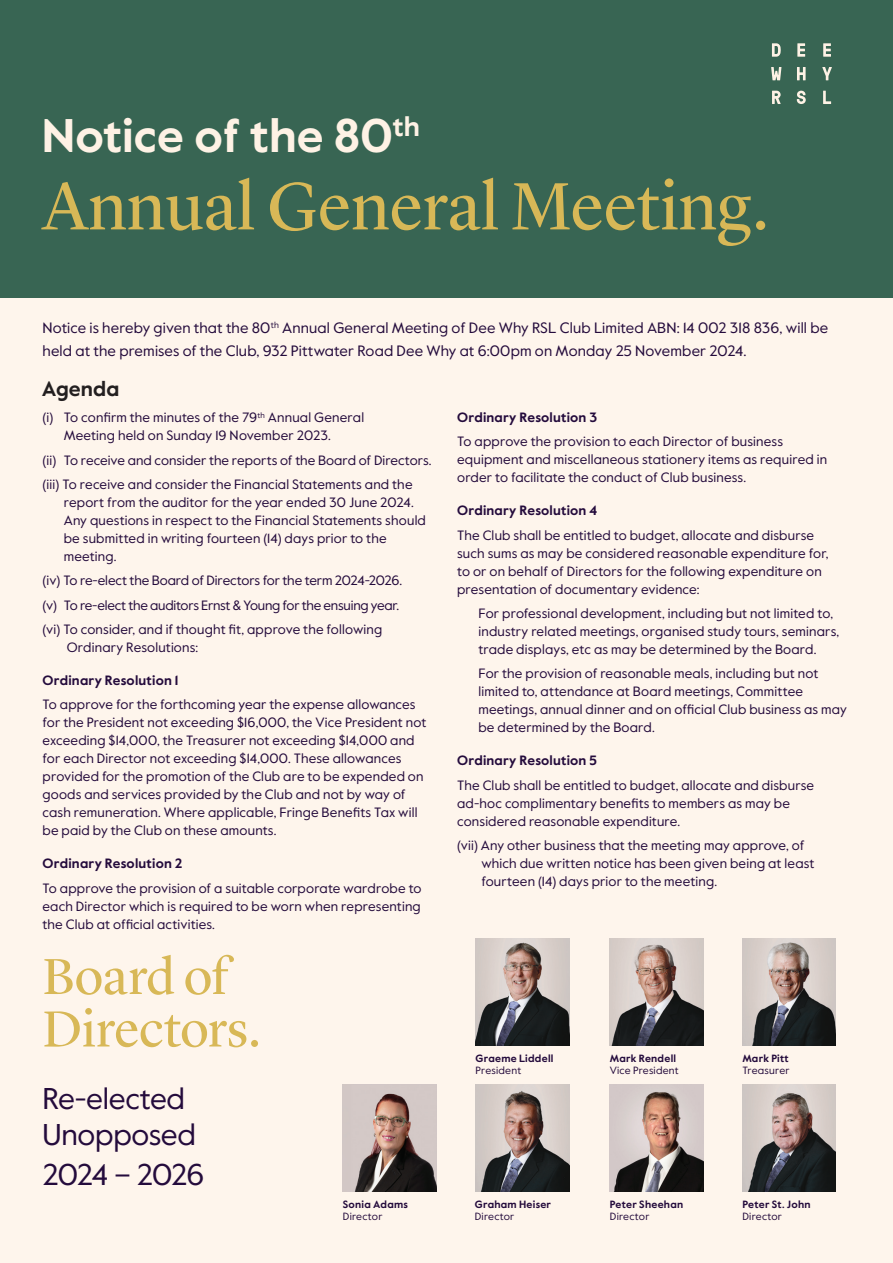
<style>
.page{position:relative;width:893px;height:1263px;background:#fef5ec}
.page>*{position:absolute;margin:0;border:0;box-sizing:border-box;transform-origin:0 0}
.t1{font:69.45px "Lyon Display";color:#d8b857}
.t2{font:52.5px/52.5px "Lyon Display";letter-spacing:-.01em;color:#d8b857}
.t3{font:700 47.1px "Value Sans";color:#fef2e5}
.t4{font:30px/36px "Value Sans";letter-spacing:-.01em;color:#240b3c}
.t5{font:30px "Value Sans";letter-spacing:-.04em;color:#240b3c}
.t6{font:700 21px "Value Sans";letter-spacing:.005em;color:#231f20}
.t7{font:15px/22.5px "Value Sans";letter-spacing:.01em;color:#240b3c}
.t8{font:13.5px/18px "Value Sans";letter-spacing:.015em;color:#240b3c}
.t9{font:13.5px/24.5px "Value Sans";letter-spacing:-.015em;color:#240b3c}
.t10{font:700 13.5px "Value Sans";letter-spacing:.015em;color:#240b3c}
.t11{font:700 10.5px "Value Sans";letter-spacing:.025em;color:#240b3c}
.t12{font:10.5px "Value Sans";letter-spacing:.02em;color:#240b3c}
</style>
<div class="page">
<div style="left:0;top:0;width:893px;height:297px;background:#386553"></div>
<svg style="left:772px;top:43px;width:9px;height:14px"></svg>
<svg style="left:823px;top:43px;width:8px;height:14px"></svg>
<svg style="left:771px;top:67px;width:10px;height:13px"></svg>
<svg style="left:822px;top:67px;width:10px;height:13px"></svg>
<svg style="left:772px;top:91px;width:9px;height:13px"></svg>
<svg style="left:797px;top:43px;width:8px;height:14px"></svg>
<svg style="left:797px;top:67px;width:9px;height:13px"></svg>
<svg style="left:797px;top:91px;width:9px;height:13px"></svg>
<svg style="left:823px;top:91px;width:8px;height:13px"></svg>
<img style="left:476px;top:938px;width:93px;height:107px">
<img style="left:610px;top:938px;width:93px;height:107px">
<img style="left:476px;top:1084px;width:93px;height:107px">
<img style="left:742px;top:938px;width:94px;height:107px">
<img style="left:742px;top:1084px;width:94px;height:107px">
<img style="left:610px;top:1084px;width:93px;height:107px">
<img style="left:343px;top:1084px;width:93px;height:107px">
<h3 class="t3" style="left:42px;top:107px;width:379px">Notice of the 80<sup>th</sup></h3>
<h1 class="t1" style="left:42px;top:154px;width:729px">Annual General Meeting.</h1>
<p class="t7" style="left:43px;top:317px;width:787px">Notice is hereby given that the 80<sup>th</sup> Annual General Meeting of Dee Why RSL Club Limited ABN: 14 002 318 836, will be held at the premises of the Club, 932 Pittwater Road Dee Why at 6:00pm on Monday 25 November 2024.</p>
<h3 class="t6" style="left:42px;top:376px;width:79px">Agenda</h3>
<p class="t8" style="left:64px;top:409px;width:302px;text-indent:-21px">(i) To confirm the minutes of the 79<sup>th</sup> Annual General<br>Meeting held on Sunday 19 November 2023.</p>
<p class="t8" style="left:43px;top:448px;width:391px;line-height:24.5px">(ii) To receive and consider the reports of the Board of Directors. (iii) To receive and consider the Financial Statements and the</p>
<p class="t8" style="left:64px;top:493px;width:364px">report from the auditor for the year ended 30 June 2024.<br>Any questions in respect to the Financial Statements should be submitted in writing fourteen (14) days prior to the meeting.</p>
<p class="t9" style="left:43px;top:569px;width:361px">(iv) To re-elect the Board of Directors for the term 2024-2026. (v) To re-elect the auditors Ernst &amp; Young for the ensuing year. (vi) To consider, and if thought fit, approve the following</p>
<p class="t8" style="left:67px;top:639px;width:133px">Ordinary Resolutions:</p>
<p class="t10" style="left:43px;top:672px;width:137px">Ordinary Resolution 1</p>
<p class="t8" style="left:43px;top:696px;width:385px">To approve for the forthcoming year the expense allowances for the President not exceeding $16,000, the Vice President not exceeding $14,000, the Treasurer not exceeding $14,000 and for each Director not exceeding $14,000. These allowances provided for the promotion of the Club are to be expended on goods and services provided by the Club and not by way of cash remuneration. Where applicable, Fringe Benefits Tax will be paid by the Club on these amounts.</p>
<p class="t10" style="left:43px;top:855px;width:141px">Ordinary Resolution 2</p>
<p class="t8" style="left:43px;top:879px;width:381px;text-align:justify">To approve the provision of a suitable corporate wardrobe to each Director which is required to be worn when representing the Club at official activities.</p>
<h2 class="t2" style="left:43px;top:946px;width:220px">Board of<br>Directors.</h2>
<h3 class="t4" style="left:43px;top:1081px;width:155px">Re-elected<br>Unopposed</h3>
<h3 class="t5" style="left:43px;top:1157px;width:163px">2024 – 2026</h3>
<p class="t11" style="left:343px;top:1198px;width:67px">Sonia Adams</p>
<p class="t12" style="left:343px;top:1210px;width:41px">Director</p>
<p class="t10" style="left:457px;top:409px;width:142px">Ordinary Resolution 3</p>
<p class="t8" style="left:457px;top:433px;width:372px">To approve the provision to each Director of business equipment and miscellaneous stationery items as required in order to facilitate the conduct of Club business.</p>
<p class="t10" style="left:457px;top:502px;width:142px">Ordinary Resolution 4</p>
<p class="t8" style="left:457px;top:526px;width:373px">The Club shall be entitled to budget, allocate and disburse such sums as may be considered reasonable expenditure for, to or on behalf of Directors for the following expenditure on presentation of documentary evidence:</p>
<p class="t8" style="left:478px;top:605px;width:362px">For professional development, including but not limited to, industry related meetings, organised study tours, seminars, trade displays, etc as may be determined by the Board.</p>
<p class="t8" style="left:478px;top:665px;width:370px">For the provision of reasonable meals, including but not limited to, attendance at Board meetings, Committee meetings, annual dinner and on official Club business as may be determined by the Board.</p>
<p class="t10" style="left:457px;top:752px;width:141px">Ordinary Resolution 5</p>
<p class="t8" style="left:457px;top:776px;width:359px">The Club shall be entitled to budget, allocate and disburse ad-hoc complimentary benefits to members as may be considered reasonable expenditure.</p>
<p class="t8" style="left:481px;top:837px;width:335px;text-indent:-24px">(vii) Any other business that the meeting may approve, of which due written notice has been given being at least fourteen (14) days prior to the meeting.</p>
<p class="t11" style="left:476px;top:1052px;width:79px">Graeme Liddell</p>
<p class="t12" style="left:476px;top:1064px;width:47px">President</p>
<p class="t11" style="left:475px;top:1198px;width:78px">Graham Heiser</p>
<p class="t12" style="left:475px;top:1210px;width:41px">Director</p>
<p class="t11" style="left:610px;top:1052px;width:68px">Mark Rendell</p>
<p class="t12" style="left:610px;top:1064px;width:70px">Vice President</p>
<p class="t11" style="left:610px;top:1198px;width:75px">Peter Sheehan</p>
<p class="t12" style="left:610px;top:1210px;width:41px">Director</p>
<p class="t11" style="left:742px;top:1052px;width:48px">Mark Pitt</p>
<p class="t12" style="left:742px;top:1064px;width:49px">Treasurer</p>
<p class="t11" style="left:742px;top:1198px;width:70px">Peter St. John</p>
<p class="t12" style="left:742px;top:1210px;width:41px">Director</p>
</div>
